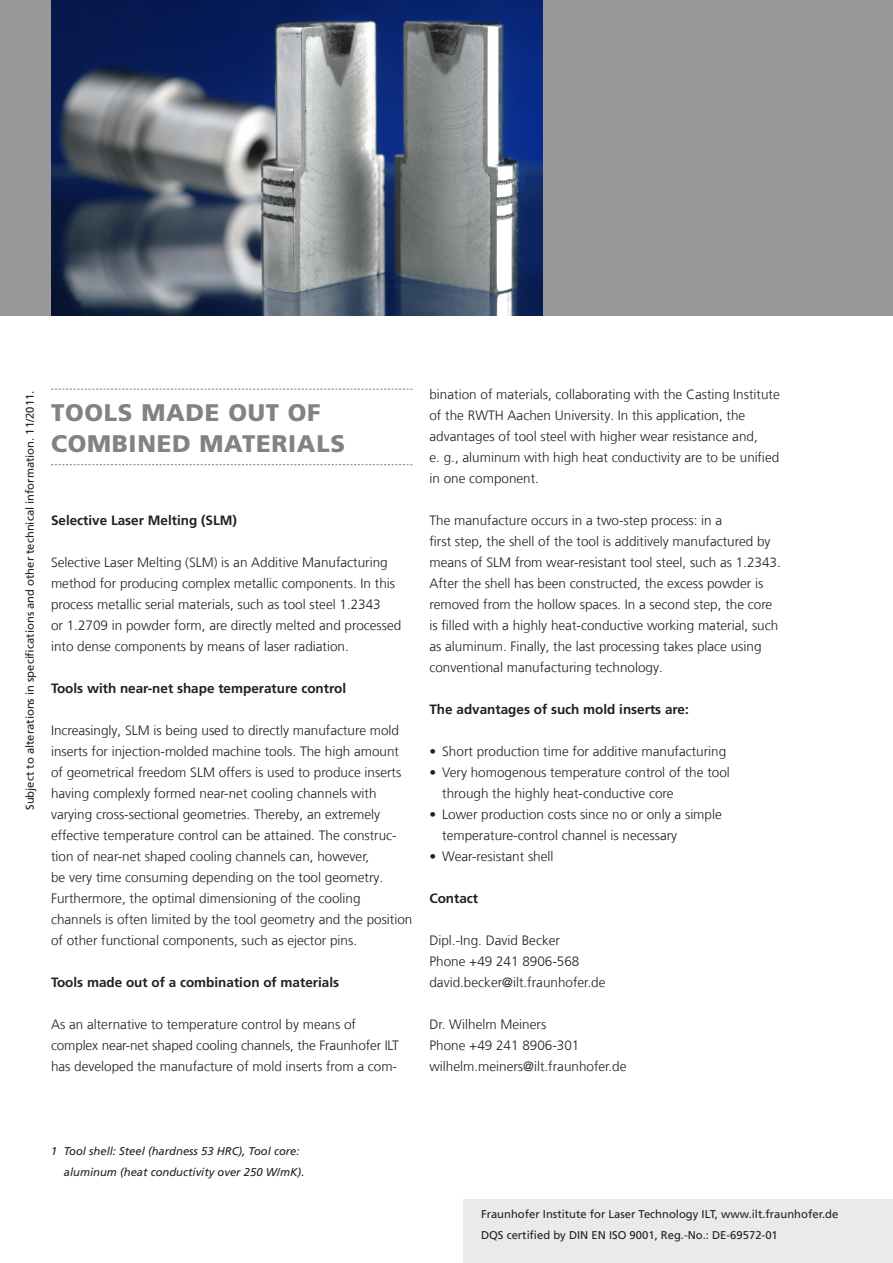
<style>
.page{position:relative;width:893px;height:1263px;background:#fff}
.page>*{position:absolute;margin:0;border:0;box-sizing:border-box;transform-origin:0 0}
.t1{font:900 24px/31.5px "Frutiger LT Com";letter-spacing:.03em;color:#808285}
.t2{font:300 13.5px/21px "Frutiger LT Com";color:#231f20}
.t3{font:700 13.5px "Frutiger LT Com";color:#231f20}
.t4{font:11.25px/21px "Frutiger LT Com";color:#231f20}
.t5{font:italic 11.25px/21px "Frutiger LT Com";color:#231f20}
</style>
<div class="page">
<div style="left:0;top:0;width:893px;height:315px;background:#999798"></div>
<svg style="left:51px;top:389px;width:361px;height:1px"></svg>
<svg style="left:51px;top:464px;width:361px;height:1px"></svg>
<div style="left:463px;top:1199px;width:430px;height:64px;background:#ece9ea"></div>
<img style="left:51px;top:0;width:492px;height:315px">
<p class="t4" style="left:20px;top:810px;width:421px;rotate:-90deg">Subject to alterations in specifications and other technical information. 11/2011.</p>
<h1 class="t1" style="left:51px;top:397px;width:296px">TOOLS MADE OUT OF<br>COMBINED MATERIALS</h1>
<p class="t3" style="left:51px;top:512px;width:188px">Selective Laser Melting (SLM)</p>
<p class="t2" style="left:51px;top:552px;width:352px">Selective Laser Melting (SLM) is an Additive Manufacturing method for producing complex metallic components. In this process metallic serial materials, such as tool steel 1.2343<br>or 1.2709 in powder form, are directly melted and processed into dense components by means of laser radiation.</p>
<p class="t3" style="left:51px;top:680px;width:297px">Tools with near-net shape temperature control</p>
<p class="t2" style="left:51px;top:720px;width:363px">Increasingly, SLM is being used to directly manufacture mold inserts for injection-molded machine tools. The high amount of geometrical freedom SLM offers is used to produce inserts having complexly formed near-net cooling channels with varying cross-sectional geometries. Thereby, an extremely effective temperature control can be attained. The construc&shy;tion of near-net shaped cooling channels can, however,<br>be very time consuming depending on the tool geometry.<br>Furthermore, the optimal dimensioning of the cooling channels is often limited by the tool geometry and the position of other functional components, such as ejector pins.</p>
<p class="t3" style="left:51px;top:974px;width:290px">Tools made out of a combination of materials</p>
<p class="t2" style="left:51px;top:1014px;width:349px">As an alternative to temperature control by means of complex near-net shaped cooling channels, the Fraunhofer ILT has developed the manufacture of mold inserts from a com-</p>
<p class="t2" style="left:429px;top:384px;width:352px">bination of materials, collaborating with the Casting Institute of the RWTH Aachen University. In this application, the advantages of tool steel with higher wear resistance and,<br>e. g., aluminum with high heat conductivity are to be unified in one component.</p>
<p class="t2" style="left:429px;top:510px;width:353px">The manufacture occurs in a two-step process: in a<br>first step, the shell of the tool is additively manufactured by means of SLM from wear-resistant tool steel, such as 1.2343.<br>After the shell has been constructed, the excess powder is removed from the hollow spaces. In a second step, the core is filled with a highly heat-conductive working material, such as aluminum. Finally, the last processing takes place using conventional manufacturing technology.</p>
<p class="t3" style="left:429px;top:701px;width:261px">The advantages of such mold inserts are:</p>
<p class="t2" style="left:429px;top:741px;width:298px">• Short production time for additive manufacturing</p>
<p class="t2" style="left:442px;top:762px;width:289px;text-indent:-13px">• Very homogenous temperature control of the tool through the highly heat-conductive core</p>
<p class="t2" style="left:442px;top:804px;width:281px;text-indent:-13px">• Lower production costs since no or only a simple temperature-control channel is necessary</p>
<p class="t2" style="left:429px;top:846px;width:126px">• Wear-resistant shell</p>
<p class="t3" style="left:429px;top:890px;width:50px">Contact</p>
<p class="t2" style="left:429px;top:930px;width:178px">Dipl.-Ing. David Becker<br>Phone +49 241 8906-568 david.becker@ilt.fraunhofer.de</p>
<p class="t2" style="left:429px;top:1014px;width:199px">Dr. Wilhelm Meiners<br>Phone +49 241 8906-301 wilhelm.meiners@ilt.fraunhofer.de</p>
<p class="t5" style="left:64px;top:1141px;width:242px;text-indent:-13px">1 Tool shell: Steel (hardness 53 HRC), Tool core: aluminum (heat conductivity over 250 W/mK).</p>
<p class="t4" style="left:481px;top:1204px;width:359px">Fraunhofer Institute for Laser Technology ILT, www.ilt.fraunhofer.de<br>DQS certified by DIN EN ISO 9001, Reg.-No.: DE-69572-01</p>
</div>
